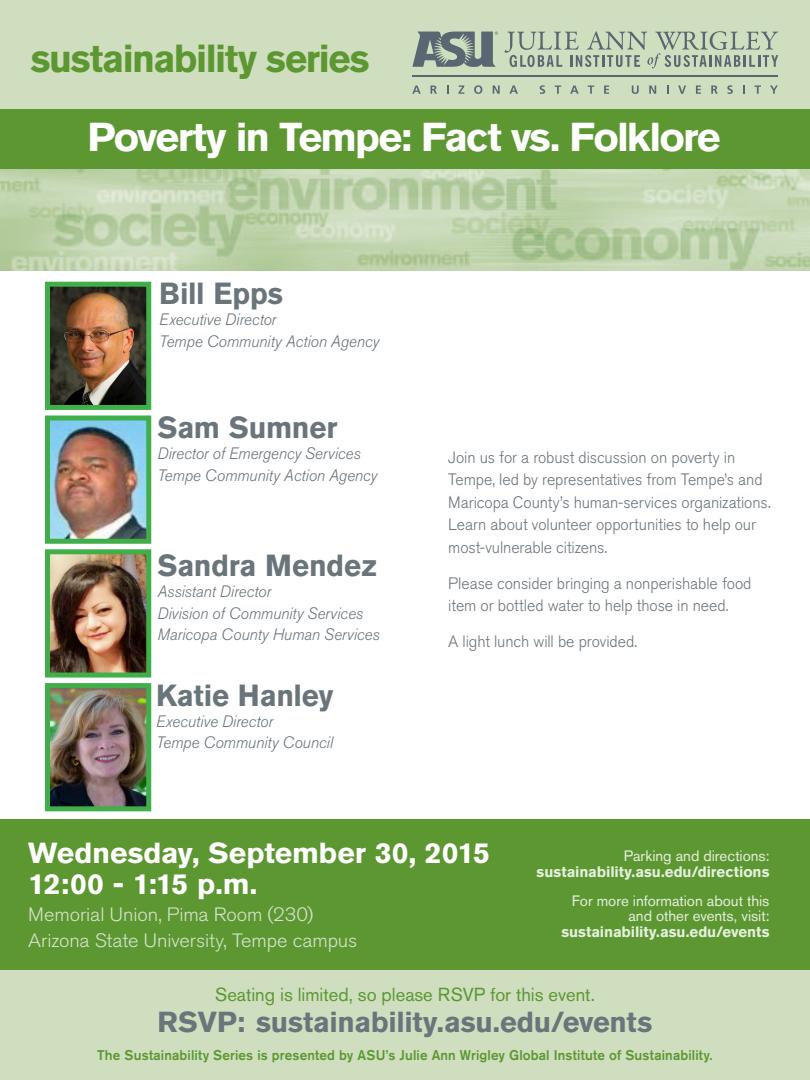
<style>
.page{position:relative;width:810px;height:1080px;background:#fff}
.page>*{position:absolute;margin:0;border:0;box-sizing:border-box;transform-origin:0 0}
.t1{font:700 40px "Akzidenz Grotesk Pro";letter-spacing:-.04em;color:#fff}
.t2{font:700 38.75px "Akzidenz Grotesk Pro";letter-spacing:-.035em;color:#5c9731}
.t3{font:700 30.25px "Akzidenz Grotesk Pro";letter-spacing:-.005em;color:#6a747b}
.t4{font:700 28.75px/31.2px "Akzidenz Grotesk Pro";letter-spacing:-.005em;color:#fff;scale:1.04 1}
.t5{font:700 28.75px "Akzidenz Grotesk Pro";letter-spacing:-.005em;color:#6a747b}
.t6{font:300 19.25px/26.2px "Akzidenz Grotesk Pro";letter-spacing:-.005em;color:#d6e3cb;scale:1.04 1}
.t7{font:18.75px "Akzidenz Grotesk Pro";color:#5c9731}
.t8{font:300 16.38px/22.5px "Akzidenz Grotesk Pro";letter-spacing:-.005em;color:#6a747b}
.t9{font:italic 300 16.38px/21.2px "Akzidenz Grotesk Pro";letter-spacing:-.005em;color:#6a747b}
.t10{font:15px/15.6px "Akzidenz Grotesk Pro";color:#e6efde;text-align:right}
.t11{font:700 15px/15.6px "Akzidenz Grotesk Pro";letter-spacing:-.005em;color:#e6efde;text-align:right}
.t12{font:500 14px "Akzidenz Grotesk Pro";letter-spacing:.01em;color:#5c9731;scale:.96 1}
.s1{font-weight:400}
.s2{font-weight:700}
</style>
<div class="page">
<img style="left:0;top:169px;width:810px;height:101px">
<div style="left:0;top:965px;width:810px;height:115px;background:#cedebf"></div>
<div style="left:0;top:819px;width:810px;height:150px;background:#5c9731"></div>
<div style="left:0;top:0;width:810px;height:124px;background:#cedebf"></div>
<svg style="left:412px;top:85px;width:9px;height:9px"></svg>
<svg style="left:431px;top:85px;width:6px;height:9px"></svg>
<svg style="left:459px;top:85px;width:5px;height:9px"></svg>
<svg style="left:474px;top:85px;width:8px;height:9px"></svg>
<svg style="left:493px;top:85px;width:7px;height:9px"></svg>
<svg style="left:509px;top:85px;width:9px;height:9px"></svg>
<svg style="left:540px;top:85px;width:5px;height:9px"></svg>
<svg style="left:555px;top:85px;width:6px;height:9px"></svg>
<svg style="left:570px;top:85px;width:9px;height:9px"></svg>
<svg style="left:588px;top:85px;width:6px;height:9px"></svg>
<svg style="left:604px;top:85px;width:5px;height:9px"></svg>
<svg style="left:632px;top:85px;width:7px;height:9px"></svg>
<svg style="left:649px;top:85px;width:7px;height:9px"></svg>
<svg style="left:678px;top:85px;width:8px;height:9px"></svg>
<svg style="left:696px;top:85px;width:5px;height:9px"></svg>
<svg style="left:711px;top:85px;width:7px;height:9px"></svg>
<svg style="left:727px;top:85px;width:6px;height:9px"></svg>
<svg style="left:743px;top:85px;width:2px;height:9px"></svg>
<svg style="left:754px;top:85px;width:7px;height:9px"></svg>
<svg style="left:770px;top:85px;width:8px;height:9px"></svg>
<hr style="left:412px;top:76px;width:366px;height:1px;background:#5a6671">
<svg style="left:412px;top:32px;width:86px;height:35px"></svg>
<svg style="left:504px;top:31px;width:274px;height:37px"></svg>
<img style="left:51px;top:288px;width:94px;height:116px">
<div style="left:45px;top:282px;width:106px;height:128px;border:5px solid #40ae49"></div>
<div style="left:0;top:110px;width:810px;height:59px;background:#5c9731"></div>
<img style="left:51px;top:422px;width:94px;height:116px">
<div style="left:45px;top:416px;width:106px;height:128px;border:5px solid #40ae49"></div>
<img style="left:51px;top:555px;width:94px;height:117px">
<div style="left:45px;top:549px;width:106px;height:129px;border:5px solid #40ae49"></div>
<img style="left:51px;top:689px;width:94px;height:116px">
<div style="left:45px;top:683px;width:106px;height:128px;border:5px solid #40ae49"></div>
<p class="t2" style="left:31px;top:33px;width:341px">sustainability series</p>
<p class="t1" style="left:87px;top:111px;width:635px">Poverty in Tempe: Fact vs. Folklore</p>
<p class="t3" style="left:159px;top:274px;width:125px">Bill Epps</p>
<p class="t9" style="left:159px;top:309px;width:221px">Executive Director<br>Tempe Community Action Agency</p>
<p class="t3" style="left:158px;top:408px;width:181px">Sam Sumner</p>
<p class="t9" style="left:158px;top:443px;width:221px">Director of Emergency Services<br>Tempe Community Action Agency</p>
<p class="t3" style="left:158px;top:546px;width:221px">Sandra Mendez</p>
<p class="t9" style="left:158px;top:581px;width:224px">Assistant Director<br>Division of Community Services<br>Maricopa County Human Services</p>
<p class="t3" style="left:156px;top:675px;width:179px">Katie Hanley</p>
<p class="t9" style="left:156px;top:711px;width:178px">Executive Director<br>Tempe Community Council</p>
<p class="t8" style="left:448px;top:446px;width:324px">Join us for a robust discussion on poverty in Tempe, led by representatives from Tempe’s and Maricopa County’s human-services organizations.<br>Learn about volunteer opportunities to help our most-vulnerable citizens.</p>
<p class="t8" style="left:448px;top:572px;width:305px">Please consider bringing a nonperishable food item or bottled water to help those in need.</p>
<p class="t8" style="left:448px;top:630px;width:190px">A light lunch will be provided.</p>
<p class="t4" style="left:28px;top:837px;width:446px">Wednesday, September 30, 2015<br>12:00 - 1:15 p.m.</p>
<p class="t6" style="left:28px;top:901px;width:318px">Memorial Union, Pima Room (230)<br>Arizona State University, Tempe campus</p>
<p class="t11" style="left:537px;top:848px;width:234px"><span class="s1">Parking and directions: </span>sustainability.asu.edu/directions</p>
<p class="t10" style="left:561px;top:893px;width:210px">For more information about this and other events, visit: <span class="s2">sustainability.asu.edu/events</span></p>
<p class="t7" style="left:215px;top:982px;width:381px">Seating is limited, so please RSVP for this event.</p>
<p class="t5" style="left:158px;top:1003px;width:496px">RSVP: sustainability.asu.edu/events</p>
<p class="t12" style="left:97px;top:1046px;width:643px">The Sustainability Series is presented by ASU’s Julie Ann Wrigley Global Institute of Sustainability.</p>
</div>
